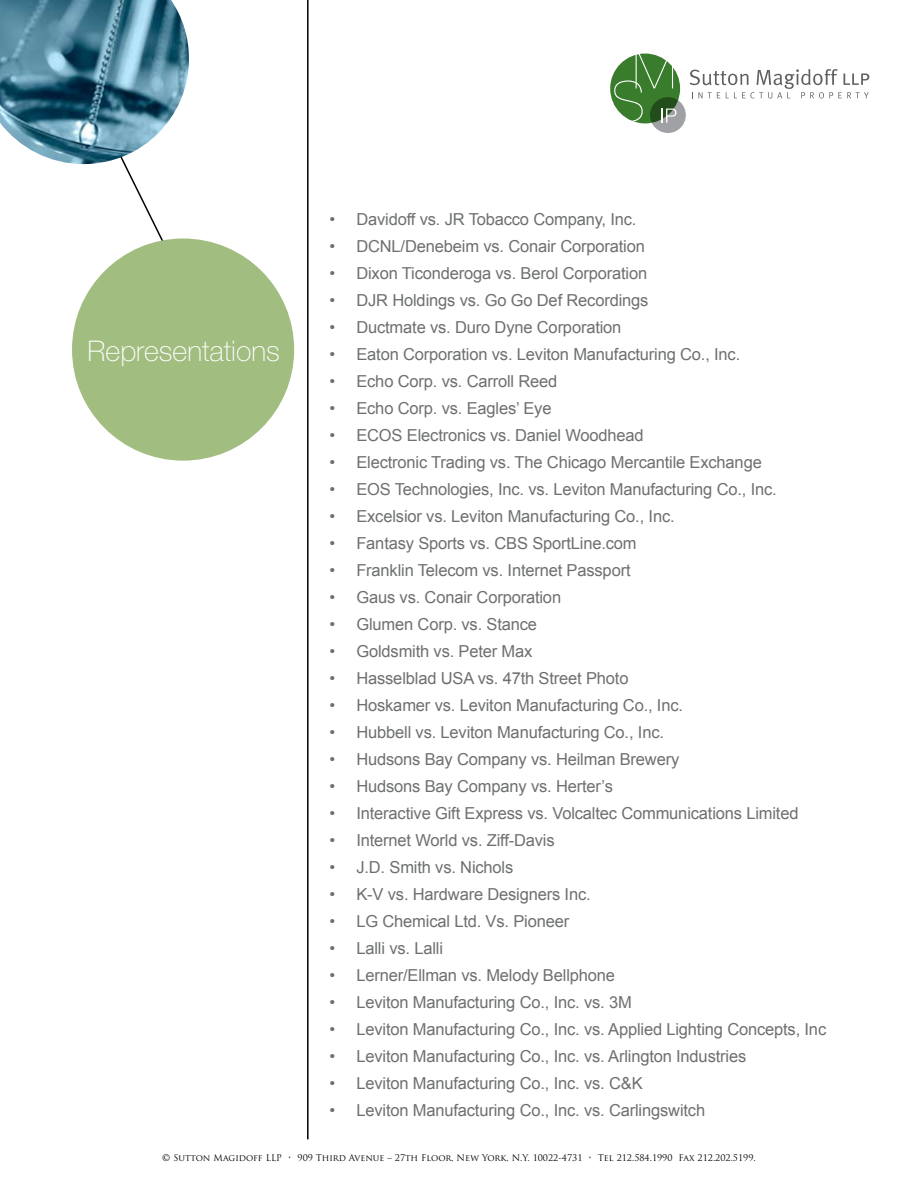
<style>
.page{position:relative;width:918px;height:1188px;background:#fff}
.page>*{position:absolute;margin:0;border:0;box-sizing:border-box;transform-origin:0 0}
.t1{font:100 28.5px "Helvetica Neue";color:#fff}
.t2{font:16.5px "Arial";letter-spacing:-.01em;color:#6d6f71}
.t3{font:9px "Trajan Pro";color:#000}
</style>
<div class="page">
<svg style="left:72px;top:164px;width:91px;height:174px"></svg>
<div style="left:72px;top:238px;width:222px;height:223px;background:#a1bd80;border-radius:50%"></div>
<svg style="left:690px;top:69px;width:179px;height:29px"></svg>
<div style="left:610px;top:54px;width:70px;height:69px;background:#387c2c;border-radius:50%"></div>
<div style="left:650px;top:97px;width:36px;height:36px;background:#9fa1a4;border-radius:50%"></div>
<svg style="left:613px;top:53px;width:64px;height:70px"></svg>
<hr style="left:307px;top:0;width:2px;height:1139px;background:#000">
<img style="left:0;top:0;width:189px;height:164px">
<h1 class="t1" style="left:88px;top:335px;width:194px">Representations</h1>
<p class="t2" style="left:329px;top:208px;width:309px">• Davidoff vs. JR Tobacco Company, Inc.</p>
<p class="t2" style="left:329px;top:235px;width:317px">• DCNL/Denebeim vs. Conair Corporation</p>
<p class="t2" style="left:329px;top:262px;width:319px">• Dixon Ticonderoga vs. Berol Corporation</p>
<p class="t2" style="left:329px;top:289px;width:321px">• DJR Holdings vs. Go Go Def Recordings</p>
<p class="t2" style="left:329px;top:316px;width:294px">• Ductmate vs. Duro Dyne Corporation</p>
<p class="t2" style="left:329px;top:343px;width:412px">• Eaton Corporation vs. Leviton Manufacturing Co., Inc.</p>
<p class="t2" style="left:329px;top:370px;width:230px">• Echo Corp. vs. Carroll Reed</p>
<p class="t2" style="left:329px;top:397px;width:224px">• Echo Corp. vs. Eagles’ Eye</p>
<p class="t2" style="left:329px;top:424px;width:316px">• ECOS Electronics vs. Daniel Woodhead</p>
<p class="t2" style="left:329px;top:451px;width:434px">• Electronic Trading vs. The Chicago Mercantile Exchange</p>
<p class="t2" style="left:329px;top:478px;width:449px">• EOS Technologies, Inc. vs. Leviton Manufacturing Co., Inc.</p>
<p class="t2" style="left:329px;top:505px;width:347px">• Excelsior vs. Leviton Manufacturing Co., Inc.</p>
<p class="t2" style="left:329px;top:532px;width:309px">• Fantasy Sports vs. CBS SportLine.com</p>
<p class="t2" style="left:329px;top:559px;width:303px">• Franklin Telecom vs. Internet Passport</p>
<p class="t2" style="left:329px;top:586px;width:233px">• Gaus vs. Conair Corporation</p>
<p class="t2" style="left:329px;top:613px;width:209px">• Glumen Corp. vs. Stance</p>
<p class="t2" style="left:329px;top:640px;width:205px">• Goldsmith vs. Peter Max</p>
<p class="t2" style="left:329px;top:667px;width:301px">• Hasselblad USA vs. 47th Street Photo</p>
<p class="t2" style="left:329px;top:694px;width:355px">• Hoskamer vs. Leviton Manufacturing Co., Inc.</p>
<p class="t2" style="left:329px;top:721px;width:336px">• Hubbell vs. Leviton Manufacturing Co., Inc.</p>
<p class="t2" style="left:329px;top:748px;width:351px">• Hudsons Bay Company vs. Heilman Brewery</p>
<p class="t2" style="left:329px;top:775px;width:285px">• Hudsons Bay Company vs. Herter’s</p>
<p class="t2" style="left:329px;top:802px;width:471px">• Interactive Gift Express vs. Volcaltec Communications Limited</p>
<p class="t2" style="left:329px;top:829px;width:227px">• Internet World vs. Ziff-Davis</p>
<p class="t2" style="left:329px;top:856px;width:185px">• J.D. Smith vs. Nichols</p>
<p class="t2" style="left:329px;top:883px;width:263px">• K-V vs. Hardware Designers Inc.</p>
<p class="t2" style="left:329px;top:910px;width:241px">• LG Chemical Ltd. Vs. Pioneer</p>
<p class="t2" style="left:329px;top:937px;width:115px">• Lalli vs. Lalli</p>
<p class="t2" style="left:329px;top:964px;width:287px">• Lerner/Ellman vs. Melody Bellphone</p>
<p class="t2" style="left:329px;top:991px;width:304px">• Leviton Manufacturing Co., Inc. vs. 3M</p>
<p class="t2" style="left:329px;top:1018px;width:498px">• Leviton Manufacturing Co., Inc. vs. Applied Lighting Concepts, Inc</p>
<p class="t2" style="left:329px;top:1045px;width:418px">• Leviton Manufacturing Co., Inc. vs. Arlington Industries</p>
<p class="t2" style="left:329px;top:1072px;width:315px">• Leviton Manufacturing Co., Inc. vs. C&amp;K</p>
<p class="t2" style="left:329px;top:1099px;width:377px">• Leviton Manufacturing Co., Inc. vs. Carlingswitch</p>
<p class="t3" style="left:162px;top:1152px;width:595px">© Sutton Magidoff LLP • 909 Third Avenue – 27th Floor, New York, N.Y. 10022-4731 • Tel 212.584.1990 Fax 212.202.5199.</p>
</div>
